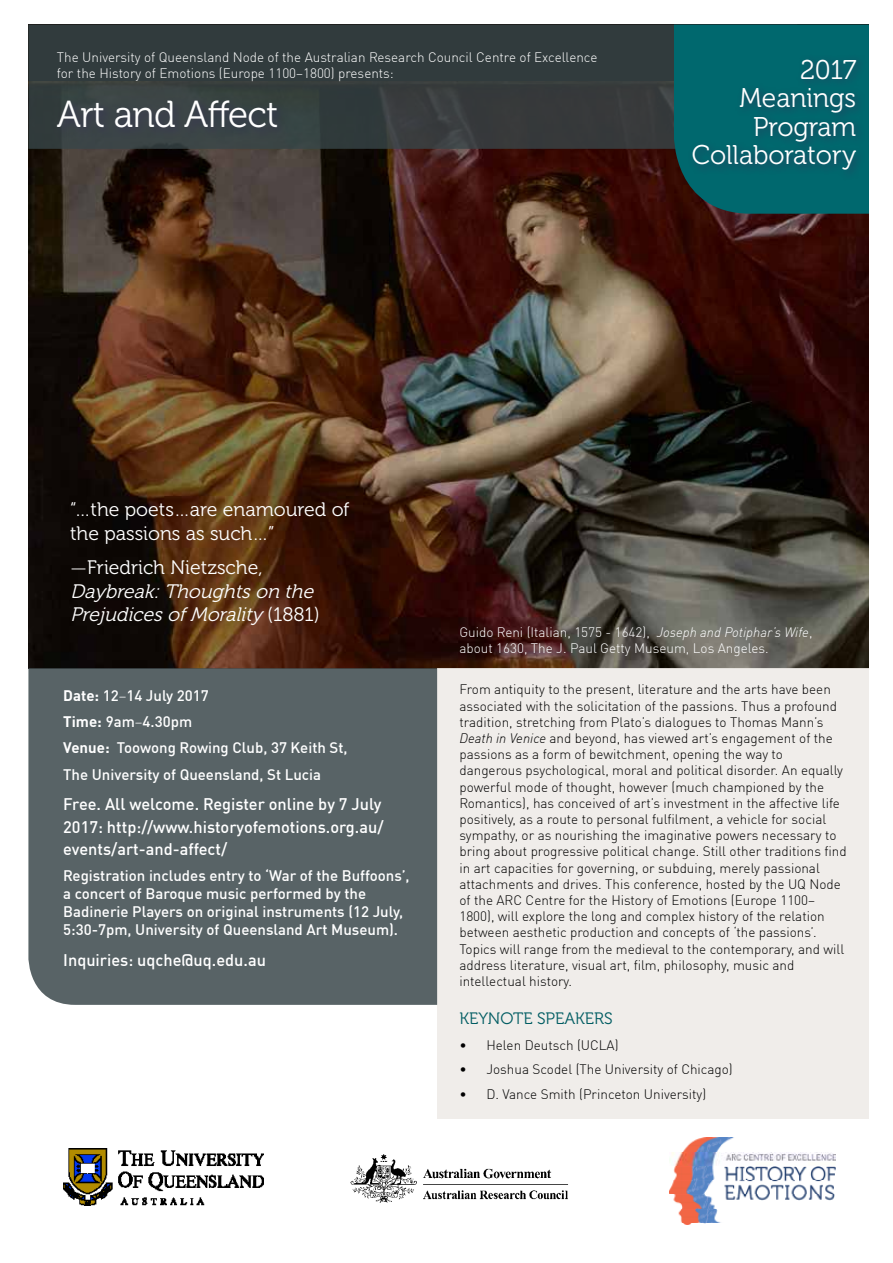
<style>
.page{position:relative;width:893px;height:1263px;background:#fff}
.page>*{position:absolute;margin:0;border:0;box-sizing:border-box;transform-origin:0 0}
.t1{font:37.5px "Museo 300";letter-spacing:-.02em;color:#fff}
.t2{font:27px/28.5px "Museo 300";color:#fff;text-align:right}
.t3{font:italic 19.5px/23.4px "Museo 300";color:#fff}
.t4{font:19.5px/23.4px "Museo 300";color:#fff}
.t5{font:500 16.5px/22.5px "DIN Offc";color:#fff}
.t6{font:16.5px "Museo 300";color:#005c62}
.t7{font:500 15px/26.1px "DIN Offc";color:#fff}
.t8{font:300 13.5px/16.2px "DIN Offc";color:#000}
.t9{font:300 13.5px/16.2px "DIN Offc";color:#fff}
.s1{font-family:"DIN Offc";font-weight:300;font-style:normal}
.s2{font-style:normal}
.s3{font-weight:700}
.s4{font-weight:300}
.s5{font-style:italic}
</style>
<div class="page">
<img style="left:28px;top:149px;width:841px;height:519px">
<div style="left:437px;top:668px;width:432px;height:451px;background:#efece8"></div>
<div style="left:28px;top:668px;width:409px;height:337px;background:#586366"></div>
<img style="left:670px;top:1138px;width:166px;height:86px">
<img style="left:350px;top:1154px;width:219px;height:49px">
<img style="left:63px;top:1148px;width:200px;height:57px">
<svg style="left:28px;top:25px;width:646px;height:124px;background:#333b3c"></svg>
<svg style="left:674px;top:25px;width:195px;height:189px;background:#046065"></svg>
<div style="left:688px;top:54px;width:179px;height:127px;background:#02656d"></div>
<div style="left:53px;top:96px;width:234px;height:43px;background:#3a4247"></div>
<p class="t9" style="left:57px;top:49px;width:542px">The University of Queensland Node of the Australian Research Council Centre of Excellence for the History of Emotions (Europe 1100–1800) presents:</p>
<h1 class="t1" style="left:57px;top:94px;width:223px">Art and Affect</h1>
<h2 class="t2" style="left:692px;top:56px;width:166px">2017<br>Meanings<br>Program<br>Collaboratory</h2>
<h3 class="t4" style="left:70px;top:498px;width:281px">“…the poets…are enamoured of the passions as such…”</h3>
<h3 class="t3" style="left:70px;top:556px;width:251px"><span class="s1">—</span><span class="s2">Friedrich Nietzsche,<br></span>Daybreak:Thoughtson the<br>PrejudicesofMorality <span class="s2">( 1 8 8 1 )</span></h3>
<p class="t7" style="left:63px;top:682px;width:286px"><span class="s3">Date:</span> 12<span class="s4">–</span>14 July 2017<br><span class="s3">Time:</span> 9am<span class="s4">–</span>4.30pm<br><span class="s3">Venue:</span> Toowong Rowing Club, 37 Keith St,<br>The University of Queensland, St Lucia</p>
<p class="t5" style="left:63px;top:792px;width:322px">Free. All welcome. Register online by 7 July<br>2017: http://www.historyofemotions.org.au/ events/art-and-affect/</p>
<p class="t7" style="left:63px;top:866px;width:348px;line-height:18px">Registration includes entry to ‘War of the Buffoons’, a concert of Baroque music performed by the Badinerie Players on original instruments (12 July, 5:30-7pm, University of Queensland Art Museum).</p>
<p class="t5" style="left:63px;top:948px;width:204px">Inquiries: uqche@uq.edu.au</p>
<p class="t9" style="left:459px;top:624px;width:355px">Guido Reni (Italian, 1575 - 1642), <span class="s5">Joseph and Potiphar’s Wife</span>, about 1630, The J. Paul Getty Museum, Los Angeles.</p>
<p class="t8" style="left:459px;top:681px;width:389px">From antiquity to the present, literature and the arts have been associated with the solicitation of the passions. Thus a profound tradition, stretching from Plato’s dialogues to Thomas Mann’s <span class="s5">Death in Venice</span> and beyond, has viewed art’s engagement of the passions as a form of bewitchment, opening the way to dangerous psychological, moral and political disorder. An equally powerful mode of thought, however (much championed by the Romantics), has conceived of art’s investment in the affective life positively, as a route to personal fulfilment, a vehicle for social sympathy, or as nourishing the imaginative powers necessary to bring about progressive political change. Still other traditions find in art capacities for governing, or subduing, merely passional attachments and drives. This conference, hosted by the UQ Node of the ARC Centre for the History of Emotions (Europe 1100– 1800), will explore the long and complex history of the relation between aesthetic production and concepts of ‘the passions’.<br>Topics will range from the medieval to the contemporary, and will address literature, visual art, film, philosophy, music and intellectual history.</p>
<p class="t6" style="left:459px;top:1009px;width:155px">KEYNOTE SPEAKERS</p>
<p class="t8" style="left:459px;top:1037px;width:161px">• Helen Deutsch (UCLA)</p>
<p class="t8" style="left:459px;top:1061px;width:275px">• Joshua Scodel (The University of Chicago)</p>
<p class="t8" style="left:459px;top:1085px;width:248px">• D. Vance Smith (Princeton University)</p>
</div>
